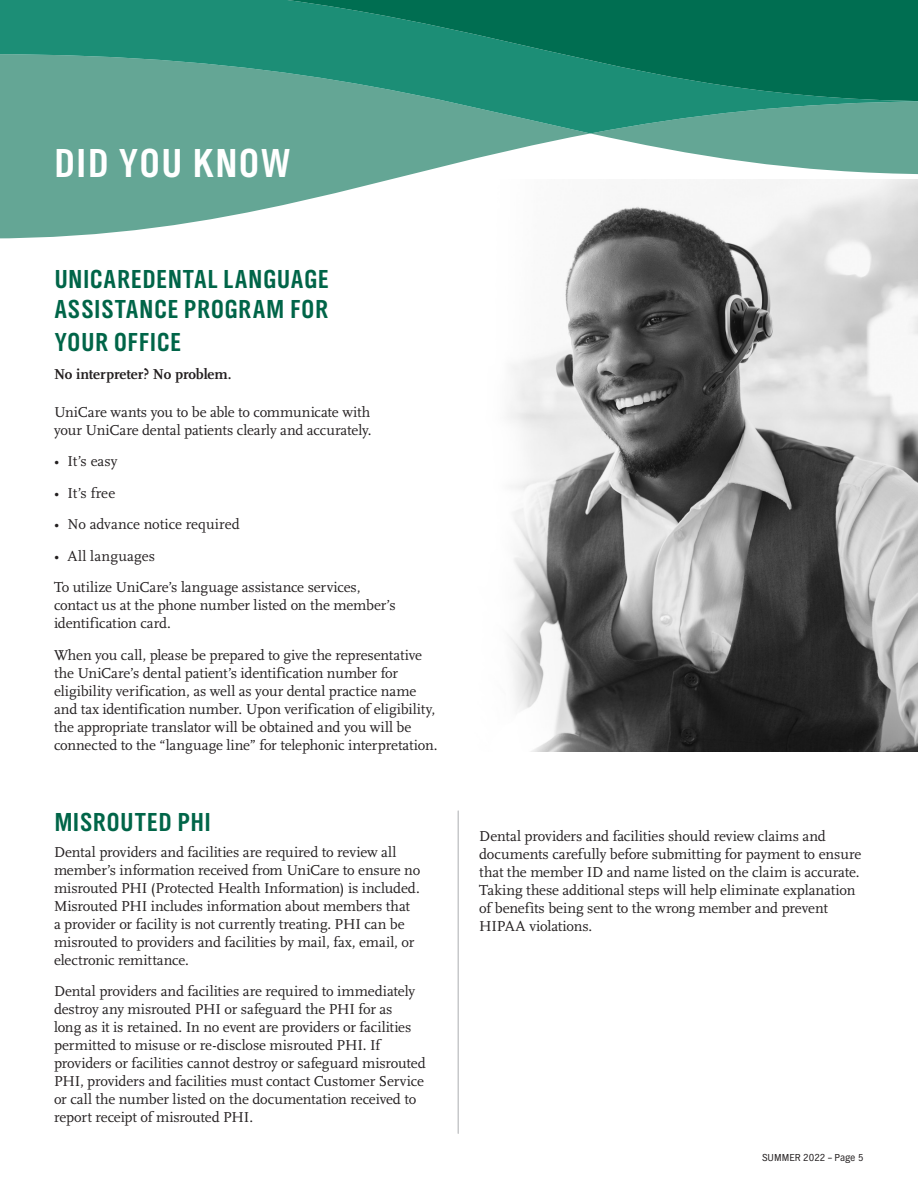
<style>
.page{position:relative;width:918px;height:1188px;background:#fff}
.page>*{position:absolute;margin:0;border:0;box-sizing:border-box;transform-origin:0 0}
.t1{font:42px "TV Nord EF Bold Con";letter-spacing:.05em;color:#fff}
.t2{font:27px/30px "TV Nord EF Bold Con";letter-spacing:.045em;color:#006548}
.t3{font:15px/18px "Scala";letter-spacing:-.005em;color:#231f20}
.t4{font:700 15px "Scala";letter-spacing:-.01em;color:#231f20}
.t5{font:15px "Scala";letter-spacing:.015em;color:#231f20}
.t6{font:10.5px "TV Nord EF";color:#231f20}
</style>
<div class="page">
<img style="left:507px;top:179px;width:411px;height:573px">
<svg style="left:0;top:133px;width:590px;height:105px;fill:#64a695"></svg>
<svg style="left:590px;top:133px;width:328px;height:41px"></svg>
<svg style="left:0;top:101px;width:918px;height:32px;background:#55a18e"></svg>
<svg style="left:0;top:0;width:918px;height:101px;background:#1c856c"></svg>
<hr style="left:458px;top:811px;width:1px;height:322px;background:#c7c8ca">
<h2 class="t1" style="left:55px;top:138px;width:237px">DID YOU KNOW</h2>
<h3 class="t2" style="left:55px;top:265px;width:275px">UNICAREDENTAL LANGUAGE<br>ASSISTANCE PROGRAM FOR</h3>
<h3 class="t2" style="left:55px;top:328px;width:128px">YOUR OFFICE</h3>
<p class="t4" style="left:54px;top:365px;width:179px">No interpreter? No problem.</p>
<p class="t3" style="left:54px;top:403px;width:319px">UniCare wants you to be able to communicate with your UniCare dental patients clearly and accurately.</p>
<p class="t3" style="left:54px;top:453px;width:65px">• It’s easy</p>
<p class="t3" style="left:54px;top:484px;width:63px">• It’s free</p>
<p class="t3" style="left:54px;top:516px;width:187px">• No advance notice required</p>
<p class="t5" style="left:54px;top:548px;width:103px">• All languages</p>
<p class="t3" style="left:54px;top:579px;width:343px">To utilize UniCare’s language assistance services, contact us at the phone number listed on the member’s identification card.</p>
<p class="t3" style="left:54px;top:646px;width:385px">When you call, please be prepared to give the representative the UniCare’s dental patient’s identification number for eligibility verification, as well as your dental practice name and tax identification number. Upon verification of eligibility, the appropriate translator will be obtained and you will be connected to the “language line” for telephonic interpretation.</p>
<h3 class="t2" style="left:55px;top:807px;width:158px">MISROUTED PHI</h3>
<p class="t3" style="left:54px;top:843px;width:368px">Dental providers and facilities are required to review all member’s information received from UniCare to ensure no misrouted PHI (Protected Health Information) is included.<br>Misrouted PHI includes information about members that a provider or facility is not currently treating. PHI can be misrouted to providers and facilities by mail, fax, email, or electronic remittance.</p>
<p class="t3" style="left:54px;top:983px;width:373px">Dental providers and facilities are required to immediately destroy any misrouted PHI or safeguard the PHI for as<br>long as it is retained. In no event are providers or facilities permitted to misuse or re-disclose misrouted PHI. If providers or facilities cannot destroy or safeguard misrouted PHI, providers and facilities must contact Customer Service or call the number listed on the documentation received to report receipt of misrouted PHI.</p>
<p class="t3" style="left:479px;top:828px;width:384px">Dental providers and facilities should review claims and documents carefully before submitting for payment to ensure that the member ID and name listed on the claim is accurate.<br>Taking these additional steps will help eliminate explanation of benefits being sent to the wrong member and prevent HIPAA violations.</p>
<p class="t6" style="left:762px;top:1152px;width:103px">SUMMER 2022 – Page 5</p>
</div>
